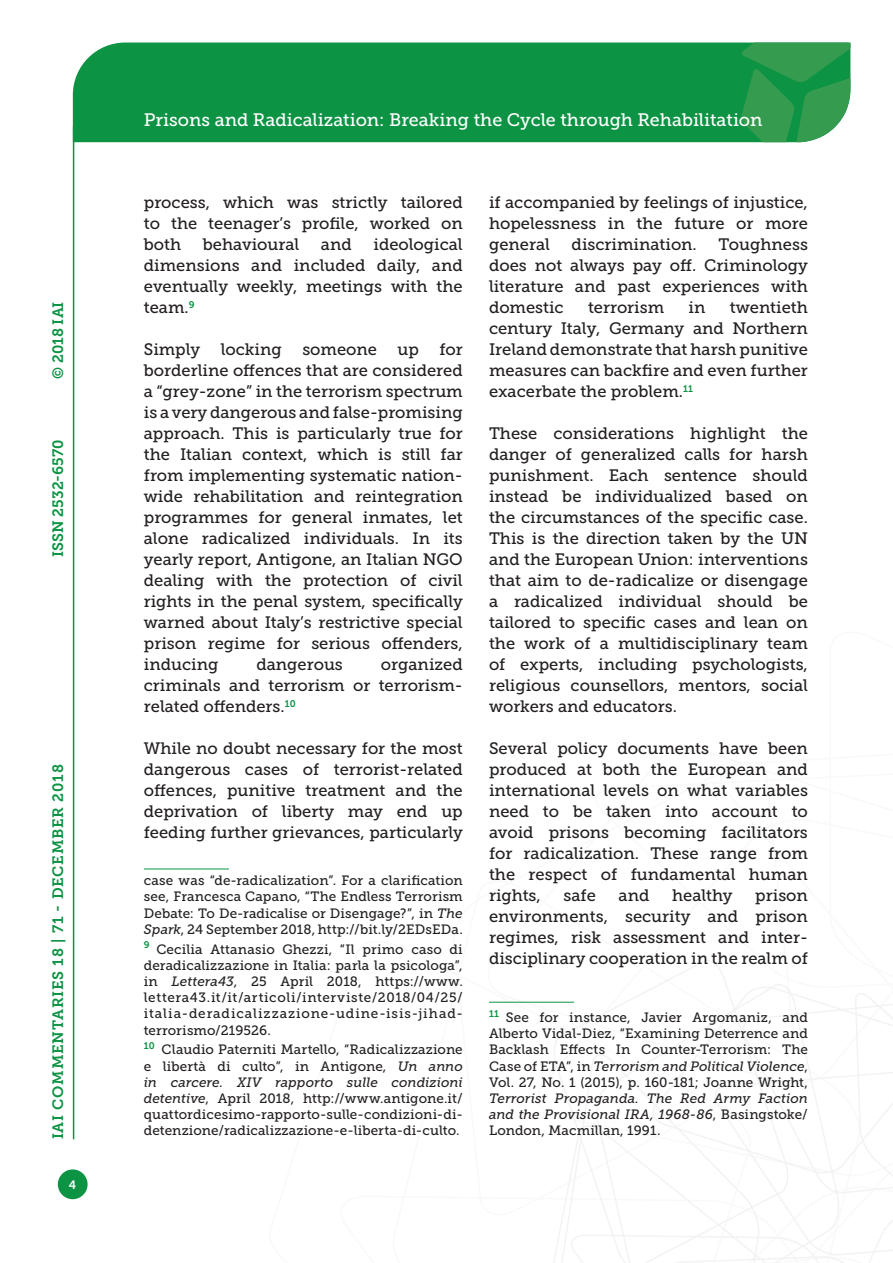
<style>
.page{position:relative;width:893px;height:1263px;background:#fff}
.page>*{position:absolute;margin:0;border:0;box-sizing:border-box;transform-origin:0 0}
.t1{font:18px "Museo Slab 500";color:#fff}
.Testo{font:16.5px/21px "Museo Slab 500";color:#231f20;text-align:justify}
.t2{font:15px "Museo Slab 700";letter-spacing:.05em;color:#0d9344}
.t3{font:15px "Museo Slab 700";color:#0d9344}
.Nota{font:13.5px/16.2px "Museo Slab 500";letter-spacing:.01em;color:#231f20;text-align:justify}
.t4{font:12px "Museo Slab 700";color:#fff}
.s1{font-style:italic}
</style>
<div class="page">
<svg style="left:531px;top:960px;width:362px;height:303px"></svg>
<div style="left:73px;top:43px;width:668px;height:99px;background:#0d9344"></div>
<svg style="left:741px;top:43px;width:109px;height:99px;background:#339d54"></svg>
<div style="left:58px;top:1169px;width:30px;height:30px;background:#0d9344;border-radius:50%"></div>
<hr style="left:73px;top:126px;width:1px;height:1013px;background:#0d9344">
<hr style="left:489px;top:1002px;width:85px;height:1px;background:#0d9344">
<hr style="left:144px;top:869px;width:85px;height:1px;background:#0d9344">
<p class="t2" style="left:50px;top:379px;width:79px;rotate:-90deg">© 2018 IAI</p>
<p class="t3" style="left:50px;top:557px;width:119px;rotate:-90deg">ISSN 2532-6570</p>
<p class="t2" style="left:50px;top:1139px;width:376px;rotate:-90deg">IAI COMMENTARIES 18 | 71 - DECEMBER 2018</p>
<p class="t4" style="left:69px;top:1178px;width:9px">4</p>
<p class="t1" style="left:144px;top:110px;width:620px">Prisons and Radicalization: Breaking the Cycle through Rehabilitation</p>
<p class="Testo" style="left:144px;top:192px;width:320px">process, which was strictly tailored to the teenager’s profile, worked on both</p>
<p class="Testo" style="left:144px;top:234px;width:320px;text-indent:230px">ideological dimensions and included daily, and eventually weekly, meetings with the team.<sup>9</sup></p>
<p class="Testo" style="left:144px;top:339px;width:320px">Simply locking someone up for borderline offences that are considered a “grey-zone” in the terrorism spectrum is a very dangerous and false-promising approach. This is particularly true for the Italian context, which is still far from implementing systematic nation&shy;wide rehabilitation and reintegration programmes for general inmates, let alone radicalized individuals. In its yearly report, Antigone, an Italian NGO dealing with the protection of civil rights in the penal system, specifically warned about Italy’s restrictive special prison regime for serious offenders, inducing</p>
<p class="Testo" style="left:203px;top:234px;width:98px">behavioural</p>
<p class="Testo" style="left:321px;top:234px;width:32px">and</p>
<p class="Testo" style="left:144px;top:654px;width:320px;text-indent:237px">organized criminals and terrorism or terrorism&shy;related offenders.<sup>10</sup></p>
<p class="Testo" style="left:144px;top:738px;width:320px">While no doubt necessary for the most dangerous cases of terrorist-related offences, punitive treatment and the deprivation of liberty may end up feeding further grievances, particularly</p>
<p class="Nota" style="left:144px;top:872px;width:320px">case was “de-radicalization”. For a clarification see, Francesca Capano, “The Endless Terrorism Debate: To De-radicalise or Disengage?”, in <span class="s1">The Spark</span>, 24 September 2018, http://bit.ly/2EDsEDa.</p>
<p class="Nota" style="left:144px;top:941px;width:320px"><sup>9</sup> Cecilia Attanasio Ghezzi, “Il primo caso di deradicalizzazione in Italia: parla la psicologa”, in <span class="s1">Lettera43</span>, 25 April 2018, https://www. lettera43.it/it/articoli/interviste/2018/04/25/ italia-deradicalizzazione-udine-isis-jihad&shy;terrorismo/219526.</p>
<p class="Nota" style="left:144px;top:1042px;width:320px"><sup>10</sup> Claudio Paterniti Martello, “Radicalizzazione e libertà di culto”, in Antigone, <span class="s1">Un anno in carcere. XIV rapporto sulle condizioni detentive</span>, April 2018, http://www.antigone.it/ quattordicesimo-rapporto-sulle-condizioni-di&shy;detenzione/radicalizzazione-e-liberta-di-culto.</p>
<p class="Testo" style="left:256px;top:654px;width:88px">dangerous</p>
<p class="Testo" style="left:489px;top:192px;width:320px">if accompanied by feelings of injustice, hopelessness in the future or more general</p>
<p class="Testo" style="left:489px;top:234px;width:320px;text-indent:230px">Toughness does not always pay off. Criminology literature and past experiences with domestic</p>
<p class="Testo" style="left:572px;top:234px;width:127px">discrimination.</p>
<p class="Testo" style="left:489px;top:297px;width:320px;text-indent:241px">twentieth century Italy, Germany and Northern Ireland demonstrate that harsh punitive measures can backfire and even further exacerbate the problem.<sup>11</sup></p>
<p class="Testo" style="left:489px;top:423px;width:320px">These considerations highlight the danger of generalized calls for harsh punishment. Each sentence should instead be individualized based on the circumstances of the specific case.<br>This is the direction taken by the UN and the European Union: interventions that aim to de-radicalize or disengage a radicalized individual should be tailored to specific cases and lean on the work of a multidisciplinary team of experts, including psychologists, religious counsellors, mentors, social workers and educators.</p>
<p class="Testo" style="left:489px;top:738px;width:320px">Several policy documents have been produced at both the European and international levels on what variables need to be taken into account to avoid prisons becoming facilitators for radicalization. These range from the respect of fundamental human rights,</p>
<p class="Testo" style="left:588px;top:297px;width:78px">terrorism</p>
<p class="Testo" style="left:689px;top:297px;width:18px">in</p>
<p class="Testo" style="left:563px;top:885px;width:34px">safe</p>
<p class="Testo" style="left:618px;top:885px;width:32px">and</p>
<p class="Testo" style="left:672px;top:885px;width:62px">healthy</p>
<p class="Testo" style="left:489px;top:885px;width:320px;text-indent:266px">prison environments, security and prison regimes, risk assessment and inter&shy;disciplinary cooperation in the realm of</p>
<p class="Nota" style="left:489px;top:1009px;width:320px"><sup>11</sup> See for instance, Javier Argomaniz, and Alberto Vidal-Diez, “Examining Deterrence and Backlash Effects In Counter-Terrorism: The Case of ETA”, in <span class="s1">Terrorism and Political Violence</span>, Vol. 27, No. 1 (2015), p. 160-181; Joanne Wright, <span class="s1">Terrorist Propaganda. The Red Army Faction and the Provisional IRA, 1968-86</span>, Basingstoke/ London, Macmillan, 1991.</p>
</div>
